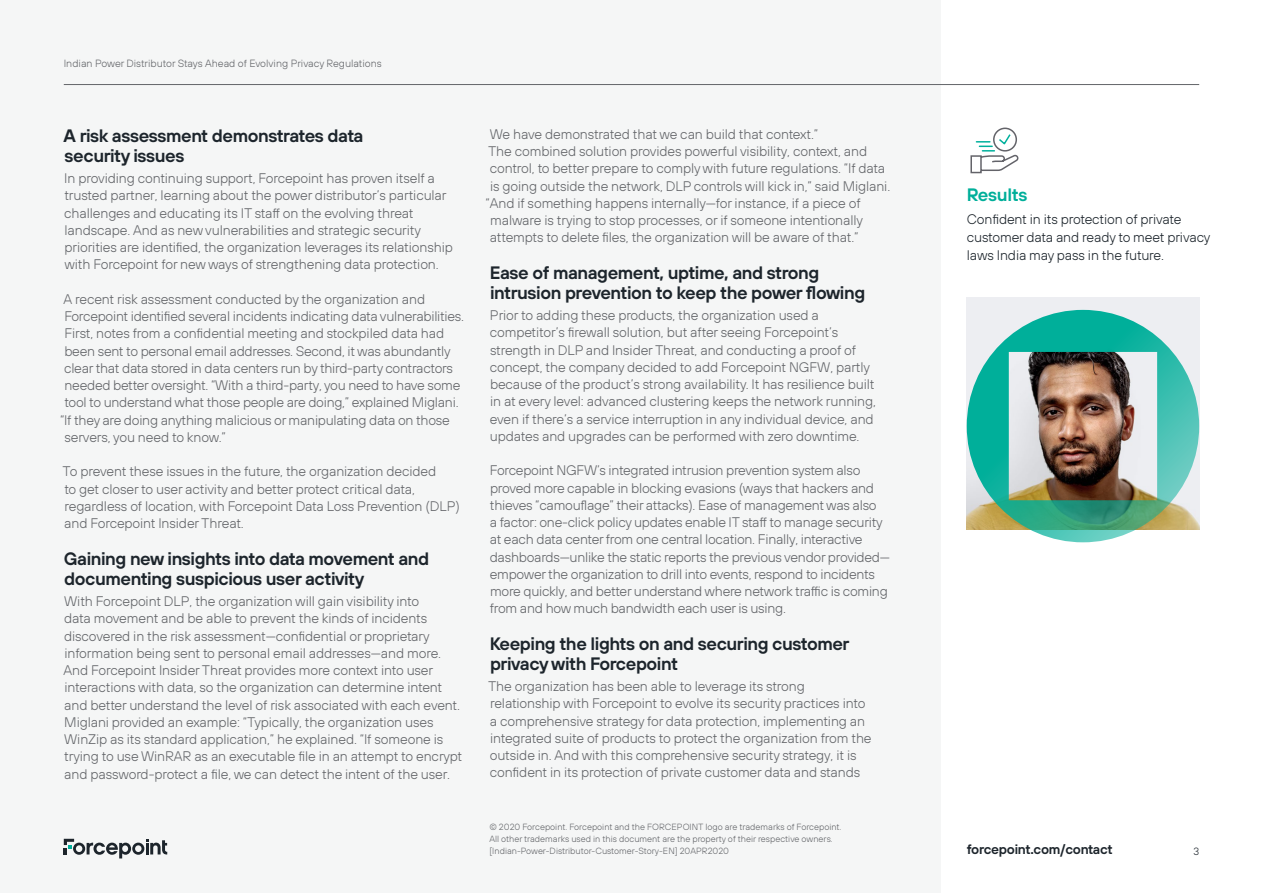
<style>
.page{position:relative;width:1263px;height:893px;background:#fff}
.page>*{position:absolute;margin:0;border:0;box-sizing:border-box;transform-origin:0 0}
.t1{font:600 18px/19.5px "FP Sans";letter-spacing:-.025em;color:#1d252c}
.t2{font:600 18px "FP Sans";letter-spacing:-.02em;color:#00af9a}
.t3{font:300 13.8px/17.2px "FP Sans";letter-spacing:-.01em;color:#636569}
.t4{font:300 13.8px/18px "FP Sans";letter-spacing:-.01em;color:#1d252c}
.t5{font:600 13.5px "FP Sans";letter-spacing:-.02em;color:#1d252c}
.t6{font:300 10.5px "FP Sans";color:#636569}
.t7{font:300 10.5px "FP Sans";color:#1d252c}
.t8{font:300 9px/12px "FP Sans";color:#636569}
</style>
<div class="page">
<div style="left:0;top:0;width:941px;height:893px;background:#f5f6f6"></div>
<svg style="left:64px;top:839px;width:103px;height:19px"></svg>
<hr style="left:64px;top:84px;width:1135px;height:1px;background:#636569">
<div style="left:993px;top:128px;width:24px;height:24px;border:2px solid #636369;border-radius:50%"></div>
<svg style="left:970px;top:133px;width:48px;height:41px"></svg>
<img style="left:967px;top:310px;width:232px;height:232px">
<p class="t6" style="left:64px;top:56px;width:319px">Indian Power Distributor Stays Ahead of Evolving Privacy Regulations</p>
<h1 class="t1" style="left:64px;top:126px;width:301px">A risk assessment demonstrates data security issues</h1>
<p class="t3" style="left:64px;top:170px;width:390px">In providing continuing support, Forcepoint has proven itself a trusted partner, learning about the power distributor’s particular challenges and educating its IT staff on the evolving threat landscape. And as new vulnerabilities and strategic security priorities are identified, the organization leverages its relationship with Forcepoint for new ways of strengthening data protection.</p>
<p class="t3" style="left:64px;top:290px;width:363px">A recent risk assessment conducted by the organization and</p>
<p class="t3" style="left:64px;top:308px;width:401px">Forcepoint identified several incidents indicating data vulnerabilities.</p>
<p class="t3" style="left:64px;top:325px;width:382px">First, notes from a confidential meeting and stockpiled data had</p>
<p class="t3" style="left:64px;top:342px;width:388px">been sent to personal email addresses. Second, it was abundantly</p>
<p class="t3" style="left:64px;top:359px;width:390px">clear that data stored in data centers run by third-party contractors</p>
<p class="t3" style="left:64px;top:377px;width:397px">needed better oversight. “With a third-party, you need to have some</p>
<p class="t3" style="left:64px;top:394px;width:396px">tool to understand what those people are doing,” explained Miglani.</p>
<p class="t3" style="left:60px;top:411px;width:391px">“If they are doing anything malicious or manipulating data on those</p>
<p class="t3" style="left:64px;top:428px;width:163px">servers, you need to know.”</p>
<p class="t3" style="left:63px;top:463px;width:399px">To prevent these issues in the future, the organization decided<br>to get closer to user activity and better protect critical data, regardless of location, with Forcepoint Data Loss Prevention (DLP) and Forcepoint Insider Threat.</p>
<h1 class="t1" style="left:64px;top:548px;width:367px">Gaining new insights into data movement and documenting suspicious user activity</h1>
<p class="t3" style="left:64px;top:592px;width:400px">With Forcepoint DLP, the organization will gain visibility into<br>data movement and be able to prevent the kinds of incidents discovered in the risk assessment—confidential or proprietary information being sent to personal email addresses—and more.<br>And Forcepoint Insider Threat provides more context into user interactions with data, so the organization can determine intent and better understand the level of risk associated with each event.<br>Miglani provided an example: “Typically, the organization uses WinZip as its standard application,” he explained. “If someone is trying to use WinRAR as an executable file in an attempt to encrypt and password-protect a file, we can detect the intent of the user.</p>
<p class="t3" style="left:490px;top:125px;width:330px">We have demonstrated that we can build that context.”</p>
<p class="t3" style="left:488px;top:142px;width:381px">The combined solution provides powerful visibility, context, and</p>
<p class="t3" style="left:490px;top:160px;width:397px">control, to better prepare to comply with future regulations. “If data</p>
<p class="t3" style="left:490px;top:177px;width:402px">is going outside the network, DLP controls will kick in,” said Miglani.</p>
<p class="t3" style="left:486px;top:194px;width:377px">“And if something happens internally—for instance, if a piece of</p>
<p class="t3" style="left:490px;top:211px;width:375px">malware is trying to stop processes, or if someone intentionally</p>
<p class="t3" style="left:490px;top:229px;width:370px">attempts to delete files, the organization will be aware of that.”</p>
<h1 class="t1" style="left:490px;top:263px;width:377px">Ease of management, uptime, and strong intrusion prevention to keep the power flowing</h1>
<p class="t3" style="left:490px;top:306px;width:388px">Prior to adding these products, the organization used a competitor’s firewall solution, but after seeing Forcepoint’s strength in DLP and Insider Threat, and conducting a proof of concept, the company decided to add Forcepoint NGFW, partly because of the product’s strong availability. It has resilience built in at every level: advanced clustering keeps the network running, even if there’s a service interruption in any individual device, and updates and upgrades can be performed with zero downtime.</p>
<p class="t3" style="left:490px;top:462px;width:402px">Forcepoint NGFW’s integrated intrusion prevention system also proved more capable in blocking evasions (ways that hackers and thieves “camouflage” their attacks). Ease of management was also<br>a factor: one-click policy updates enable IT staff to manage security at each data center from one central location. Finally, interactive dashboards—unlike the static reports the previous vendor provided— empower the organization to drill into events, respond to incidents more quickly, and better understand where network traffic is coming from and how much bandwidth each user is using.</p>
<h1 class="t1" style="left:490px;top:634px;width:361px">Keeping the lights on and securing customer privacy with Forcepoint</h1>
<p class="t3" style="left:488px;top:677px;width:385px">The organization has been able to leverage its strong relationship with Forcepoint to evolve its security practices into a comprehensive strategy for data protection, implementing an integrated suite of products to protect the organization from the outside in. And with this comprehensive security strategy, it is confident in its protection of private customer data and stands</p>
<p class="t8" style="left:489px;top:821px;width:354px">© 2020 Forcepoint. Forcepoint and the FORCEPOINT logo are trademarks of Forcepoint.<br>All other trademarks used in this document are the property of their respective owners. [Indian-Power-Distributor-Customer-Story-EN] 20APR2020</p>
<h1 class="t2" style="left:967px;top:183px;width:62px">Results</h1>
<p class="t4" style="left:967px;top:210px;width:245px">Confident in its protection of private customer data and ready to meet privacy laws India may pass in the future.</p>
<p class="t5" style="left:967px;top:841px;width:148px">forcepoint.com/contact</p>
<p class="t7" style="left:1193px;top:844px;width:7px">3</p>
</div>
